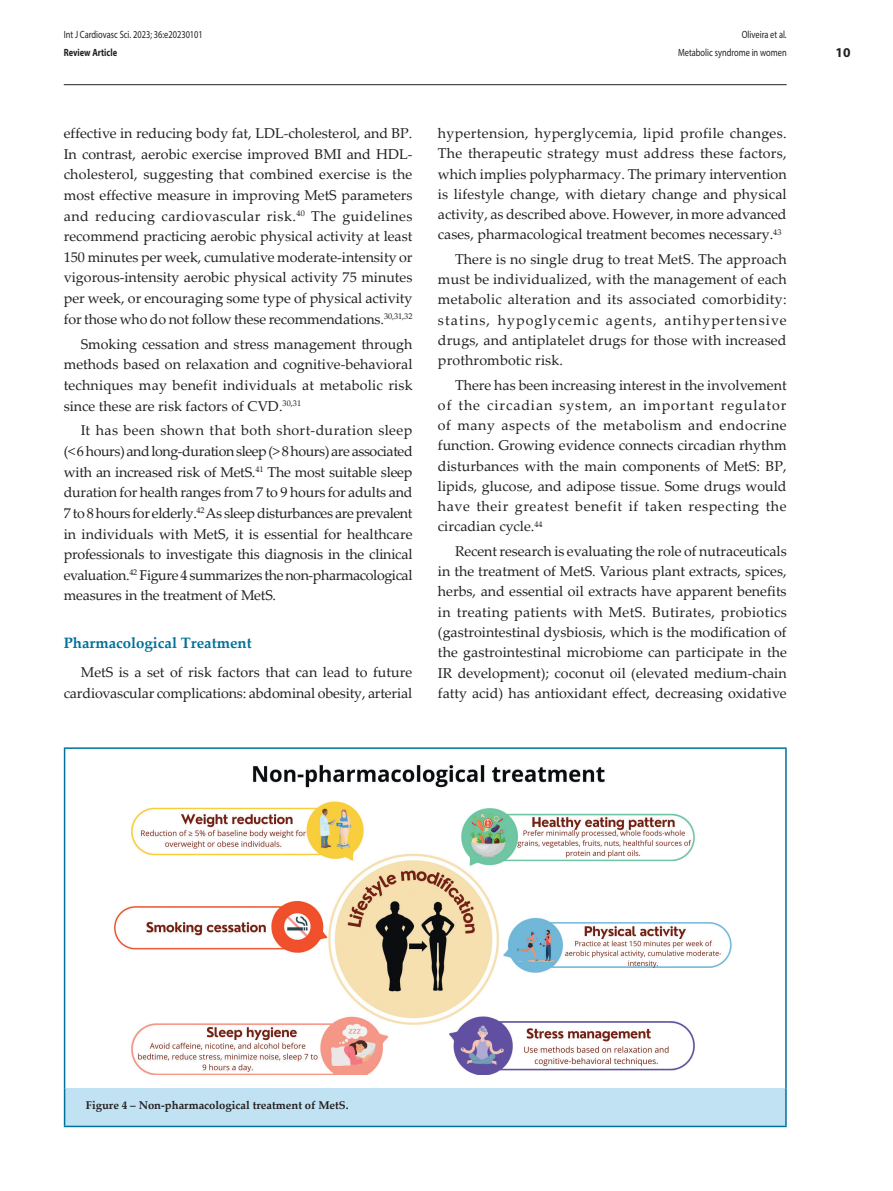
<style>
.page{position:relative;width:893px;height:1191px;background:#fff}
.page>*{position:absolute;margin:0;border:0;box-sizing:border-box;transform-origin:0 0}
._2_-_Sub-titulo{font:700 15px "Palatino Linotype";color:#00719a}
._4_-_Texto-Basico{font:14.25px/20.2px "Palatino Linotype";color:#231f20;text-align:justify}
.t1{font:700 13.5px "Myriad Pro";color:#231f20}
._7_-_Legenda-figura{font:700 11.25px "Palatino Linotype";color:#231f20}
.t2{font:10.5px "Myriad Pro";color:#231f20;scale:.8 1}
.t3{font:700 10.5px "Myriad Pro";color:#231f20;scale:.8 1}
</style>
<div class="page">
<hr style="left:64px;top:84px;width:723px;height:1px;background:#231f20">
<div style="left:65px;top:1088px;width:721px;height:38px;background:#c0e2f2"></div>
<hr style="left:64px;top:1088px;width:1px;height:37px;background:#00719a">
<hr style="left:785px;top:1088px;width:2px;height:37px;background:#00719a">
<hr style="left:64px;top:1125px;width:723px;height:2px;background:#00719a">
<hr style="left:64px;top:747px;width:723px;height:2px;background:#00719a">
<hr style="left:64px;top:749px;width:1px;height:339px;background:#00719a">
<hr style="left:785px;top:749px;width:2px;height:339px;background:#00719a">
<img style="left:115px;top:764px;width:617px;height:310px">
<p class="t2" style="left:64px;top:28px;width:175px">Int J Cardiovasc Sci. 2023; 36:e20230101</p>
<p class="t2" style="left:742px;top:28px;width:58px">Oliveira et al.</p>
<p class="t3" style="left:64px;top:45px;width:68px">Review Article</p>
<p class="t2" style="left:678px;top:46px;width:137px">Metabolic syndrome in women</p>
<p class="_4_-_Texto-Basico" style="left:64px;top:122px;width:350px">effective in reducing body fat, LDL-cholesterol, and BP.<br>In contrast, aerobic exercise improved BMI and HDL&shy;cholesterol, suggesting that combined exercise is the most effective measure in improving MetS parameters and reducing cardiovascular risk.<sup>40</sup> The guidelines recommend practicing aerobic physical activity at least 150 minutes per week, cumulative moderate-intensity or vigorous-intensity aerobic physical activity 75 minutes per week, or encouraging some type of physical activity for those who do not follow these recommendations.<sup>30,31,32</sup></p>
<p class="_4_-_Texto-Basico" style="left:64px;top:333px;width:350px;text-indent:17px">Smoking cessation and stress management through methods based on relaxation and cognitive-behavioral techniques may benefit individuals at metabolic risk since these are risk factors of CVD.<sup>30,31</sup></p>
<p class="_4_-_Texto-Basico" style="left:64px;top:420px;width:350px;text-indent:17px">It has been shown that both short-duration sleep (&lt; 6 hours) and long-duration sleep (&gt; 8 hours) are associated with an increased risk of MetS.<sup>41</sup> The most suitable sleep duration for health ranges from 7 to 9 hours for adults and 7 to 8 hours for elderly.<sup>42</sup> As sleep disturbances are prevalent in individuals with MetS, it is essential for healthcare professionals to investigate this diagnosis in the clinical evaluation.<sup>42</sup> Figure 4 summarizes the non-pharmacological measures in the treatment of MetS.</p>
<p class="_2_-_Sub-titulo" style="left:64px;top:632px;width:189px">Pharmacological Treatment</p>
<p class="_4_-_Texto-Basico" style="left:64px;top:661px;width:350px;text-align:right">MetS is a set of risk factors that can lead to future cardiovascular complications: abdominal obesity, arterial</p>
<p class="_4_-_Texto-Basico" style="left:438px;top:122px;width:350px">hypertension, hyperglycemia, lipid profile changes.<br>The therapeutic strategy must address these factors, which implies polypharmacy. The primary intervention is lifestyle change, with dietary change and physical activity, as described above. However, in more advanced cases, pharmacological treatment becomes necessary.<sup>43</sup></p>
<p class="_4_-_Texto-Basico" style="left:438px;top:248px;width:350px;text-indent:17px">There is no single drug to treat MetS. The approach must be individualized, with the management of each metabolic alteration and its associated comorbidity: statins, hypoglycemic agents, antihypertensive drugs, and antiplatelet drugs for those with increased prothrombotic risk.</p>
<p class="_4_-_Texto-Basico" style="left:438px;top:374px;width:350px;text-indent:17px">There has been increasing interest in the involvement of the circadian system, an important regulator of many aspects of the metabolism and endocrine function. Growing evidence connects circadian rhythm disturbances with the main components of MetS: BP, lipids, glucose, and adipose tissue. Some drugs would have their greatest benefit if taken respecting the circadian cycle.<sup>44</sup></p>
<p class="_4_-_Texto-Basico" style="left:438px;top:540px;width:350px;text-indent:17px">Recent research is evaluating the role of nutraceuticals in the treatment of MetS. Various plant extracts, spices, herbs, and essential oil extracts have apparent benefits in treating patients with MetS. Butirates, probiotics (gastrointestinal dysbiosis, which is the modification of the gastrointestinal microbiome can participate in the IR development); coconut oil (elevated medium-chain fatty acid) has antioxidant effect, decreasing oxidative</p>
<p class="t1" style="left:835px;top:44px;width:16px">10</p>
<p class="_7_-_Legenda-figura" style="left:86px;top:1097px;width:264px">Figure 4 – Non-pharmacological treatment of MetS.</p>
</div>
